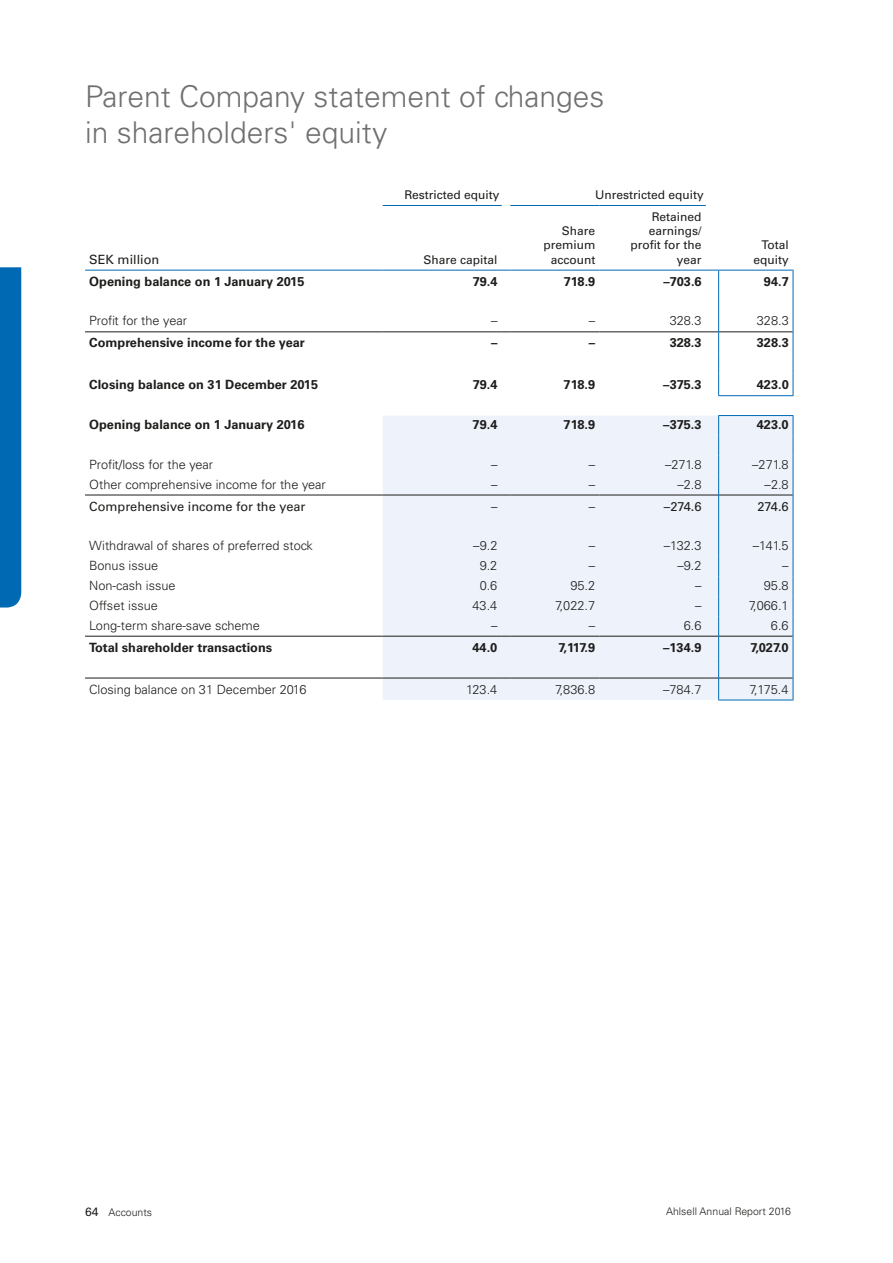
<style>
.page{position:relative;width:893px;height:1263px;background:#fff}
.page>*{position:absolute;margin:0;border:0;box-sizing:border-box;transform-origin:0 0}
.t1{font:300 30px/36px "Univers LT Std";color:#70706f}
.t2{font:300 12.75px "Univers LT Std";color:#1d1d1b}
.t3{font:700 12.75px "Univers LT Std";color:#1d1d1b}
.t4{font:12.75px "Univers LT Std";color:#1d1d1b}
.t5{font:12px/14.4px "Univers LT Std";color:#1d1d1b;text-align:right}
.t6{font:300 10.5px "Univers LT Std";color:#1d1d1b}
.s1{font-weight:400;font-size:12px}
</style>
<div class="page">
<div style="left:0;top:267px;width:21px;height:340px;background:#0069b4"></div>
<svg style="left:383px;top:271px;width:410px;height:126px"></svg>
<div style="left:383px;top:416px;width:410px;height:284px;background:#eef2fb"></div>
<hr style="left:85px;top:332px;width:298px;height:1px;background:#1d1d1b">
<hr style="left:85px;top:495px;width:298px;height:1px;background:#1d1d1b">
<hr style="left:85px;top:636px;width:298px;height:1px;background:#1d1d1b">
<hr style="left:85px;top:678px;width:298px;height:1px;background:#1d1d1b">
<hr style="left:383px;top:678px;width:119px;height:1px;background:#1d1d1b">
<hr style="left:510px;top:678px;width:90px;height:1px;background:#1d1d1b">
<hr style="left:600px;top:678px;width:106px;height:1px;background:#1d1d1b">
<hr style="left:719px;top:678px;width:74px;height:1px;background:#1d1d1b">
<hr style="left:383px;top:332px;width:119px;height:1px;background:#1d1d1b">
<hr style="left:510px;top:332px;width:90px;height:1px;background:#1d1d1b">
<hr style="left:600px;top:332px;width:106px;height:1px;background:#1d1d1b">
<hr style="left:719px;top:332px;width:74px;height:1px;background:#1d1d1b">
<hr style="left:383px;top:495px;width:119px;height:1px;background:#1d1d1b">
<hr style="left:510px;top:495px;width:90px;height:1px;background:#1d1d1b">
<hr style="left:600px;top:495px;width:106px;height:1px;background:#1d1d1b">
<hr style="left:719px;top:495px;width:74px;height:1px;background:#1d1d1b">
<hr style="left:383px;top:636px;width:119px;height:1px;background:#1d1d1b">
<hr style="left:510px;top:636px;width:90px;height:1px;background:#1d1d1b">
<hr style="left:600px;top:636px;width:106px;height:1px;background:#1d1d1b">
<hr style="left:719px;top:636px;width:74px;height:1px;background:#1d1d1b">
<hr style="left:85px;top:270px;width:298px;height:1px;background:#0069b4">
<hr style="left:383px;top:270px;width:119px;height:1px;background:#0069b4">
<hr style="left:510px;top:270px;width:90px;height:1px;background:#0069b4">
<hr style="left:600px;top:270px;width:106px;height:1px;background:#0069b4">
<hr style="left:383px;top:205px;width:119px;height:1px;background:#0069b4">
<hr style="left:510px;top:205px;width:90px;height:1px;background:#0069b4">
<hr style="left:600px;top:205px;width:106px;height:1px;background:#0069b4">
<hr style="left:719px;top:270px;width:74px;height:1px;background:#0069b4">
<svg style="left:706px;top:270px;width:13px;height:125px"></svg>
<svg style="left:793px;top:270px;width:1px;height:125px"></svg>
<hr style="left:718px;top:395px;width:75px;height:1px;background:#0069b4">
<hr style="left:718px;top:415px;width:75px;height:1px;background:#0069b4">
<svg style="left:706px;top:416px;width:13px;height:284px;background:#dce6f4"></svg>
<svg style="left:793px;top:416px;width:1px;height:284px"></svg>
<hr style="left:718px;top:700px;width:75px;height:1px;background:#0069b4">
<h1 class="t1" style="left:85px;top:78px;width:521px">Parent Company statement of changes in shareholders' equity</h1>
<p class="t5" style="left:404px;top:188px;width:97px">Restricted equity</p>
<p class="t5" style="left:595px;top:188px;width:110px">Unrestricted equity</p>
<p class="t4" style="left:89px;top:252px;width:72px">SEK million</p>
<p class="t5" style="left:423px;top:252px;width:76px">Share capital</p>
<p class="t5" style="left:543px;top:224px;width:53px">Share premium account</p>
<p class="t5" style="left:631px;top:209px;width:73px">Retained earnings/ profit for the year</p>
<p class="t5" style="left:753px;top:238px;width:37px">Total equity</p>
<p class="t3" style="left:89px;top:274px;width:217px">Opening balance on 1 January 2015</p>
<p class="t3" style="left:473px;top:274px;width:26px">79.4</p>
<p class="t3" style="left:564px;top:274px;width:33px">718.9</p>
<p class="t3" style="left:663px;top:274px;width:40px">–703.6</p>
<p class="t3" style="left:764px;top:274px;width:26px">94.7</p>
<p class="t2" style="left:89px;top:313px;width:99px">Profit for the year</p>
<p class="t2" style="left:491px;top:313px;width:8px">–</p>
<p class="t2" style="left:589px;top:313px;width:8px">–</p>
<p class="t2" style="left:670px;top:313px;width:33px">328.3</p>
<p class="t2" style="left:757px;top:313px;width:33px">328.3</p>
<p class="t3" style="left:89px;top:335px;width:217px">Comprehensive income for the year</p>
<p class="t3" style="left:491px;top:335px;width:8px">–</p>
<p class="t3" style="left:589px;top:335px;width:8px">–</p>
<p class="t3" style="left:670px;top:335px;width:33px">328.3</p>
<p class="t3" style="left:757px;top:335px;width:33px">328.3</p>
<p class="t3" style="left:89px;top:377px;width:230px">Closing balance on 31 December 2015</p>
<p class="t3" style="left:473px;top:377px;width:26px">79.4</p>
<p class="t3" style="left:564px;top:377px;width:33px">718.9</p>
<p class="t3" style="left:663px;top:377px;width:40px">–375.3</p>
<p class="t3" style="left:757px;top:377px;width:33px">423.0</p>
<p class="t3" style="left:89px;top:417px;width:217px">Opening balance on 1 January 2016</p>
<p class="t3" style="left:473px;top:417px;width:26px">79.4</p>
<p class="t3" style="left:564px;top:417px;width:33px">718.9</p>
<p class="t3" style="left:663px;top:417px;width:40px">–375.3</p>
<p class="t3" style="left:757px;top:417px;width:33px">423.0</p>
<p class="t2" style="left:89px;top:456px;width:125px">Profit/loss for the year</p>
<p class="t2" style="left:491px;top:456px;width:8px">–</p>
<p class="t2" style="left:589px;top:456px;width:8px">–</p>
<p class="t2" style="left:665px;top:456px;width:38px">–271.8</p>
<p class="t2" style="left:752px;top:456px;width:38px">–271.8</p>
<p class="t2" style="left:89px;top:476px;width:238px">Other comprehensive income for the year</p>
<p class="t2" style="left:491px;top:476px;width:8px">–</p>
<p class="t2" style="left:589px;top:476px;width:8px">–</p>
<p class="t2" style="left:677px;top:476px;width:26px">–2.8</p>
<p class="t2" style="left:765px;top:476px;width:26px">–2.8</p>
<p class="t4" style="left:89px;top:498px;width:218px">Comprehensive income for the year</p>
<p class="t2" style="left:491px;top:498px;width:8px">–</p>
<p class="t2" style="left:589px;top:498px;width:8px">–</p>
<p class="t4" style="left:664px;top:498px;width:39px">–274.6</p>
<p class="t4" style="left:757px;top:498px;width:33px">274.6</p>
<p class="t2" style="left:89px;top:538px;width:225px">Withdrawal of shares of preferred stock</p>
<p class="t2" style="left:473px;top:538px;width:26px">–9.2</p>
<p class="t2" style="left:589px;top:538px;width:8px">–</p>
<p class="t2" style="left:664px;top:538px;width:39px">–132.3</p>
<p class="t2" style="left:753px;top:538px;width:37px">–141.5</p>
<p class="t2" style="left:89px;top:558px;width:71px">Bonus issue</p>
<p class="t2" style="left:480px;top:558px;width:19px">9.2</p>
<p class="t2" style="left:589px;top:558px;width:8px">–</p>
<p class="t2" style="left:677px;top:558px;width:26px">–9.2</p>
<p class="t2" style="left:782px;top:558px;width:8px">–</p>
<p class="t2" style="left:89px;top:578px;width:88px">Non-cash issue</p>
<p class="t2" style="left:480px;top:578px;width:19px">0.6</p>
<p class="t2" style="left:570px;top:578px;width:26px">95.2</p>
<p class="t2" style="left:695px;top:578px;width:8px">–</p>
<p class="t2" style="left:764px;top:578px;width:26px">95.8</p>
<p class="t2" style="left:89px;top:598px;width:70px">Offset issue</p>
<p class="t2" style="left:473px;top:598px;width:26px">43.4</p>
<p class="t2" style="left:555px;top:598px;width:41px">7,022.7</p>
<p class="t2" style="left:695px;top:598px;width:8px">–</p>
<p class="t2" style="left:749px;top:598px;width:41px">7,066.1</p>
<p class="t2" style="left:89px;top:618px;width:172px">Long-term share-save scheme</p>
<p class="t2" style="left:491px;top:618px;width:8px">–</p>
<p class="t2" style="left:589px;top:618px;width:8px">–</p>
<p class="t2" style="left:684px;top:618px;width:19px">6.6</p>
<p class="t2" style="left:771px;top:618px;width:19px">6.6</p>
<p class="t3" style="left:89px;top:640px;width:185px">Total shareholder transactions</p>
<p class="t3" style="left:473px;top:640px;width:26px">44.0</p>
<p class="t3" style="left:559px;top:640px;width:38px">7,117.9</p>
<p class="t3" style="left:663px;top:640px;width:40px">–134.9</p>
<p class="t3" style="left:750px;top:640px;width:40px">7,027.0</p>
<p class="t2" style="left:89px;top:681px;width:219px">Closing balance on 31 December 2016</p>
<p class="t2" style="left:466px;top:681px;width:33px">123.4</p>
<p class="t2" style="left:555px;top:681px;width:41px">7,836.8</p>
<p class="t2" style="left:663px;top:681px;width:40px">–784.7</p>
<p class="t2" style="left:750px;top:681px;width:40px">7,175.4</p>
<p class="t6" style="left:85px;top:1206px;width:69px"><span class="s1">64</span> Accounts</p>
<p class="t6" style="left:666px;top:1205px;width:126px">Ahlsell Annual Report 2016</p>
</div>
